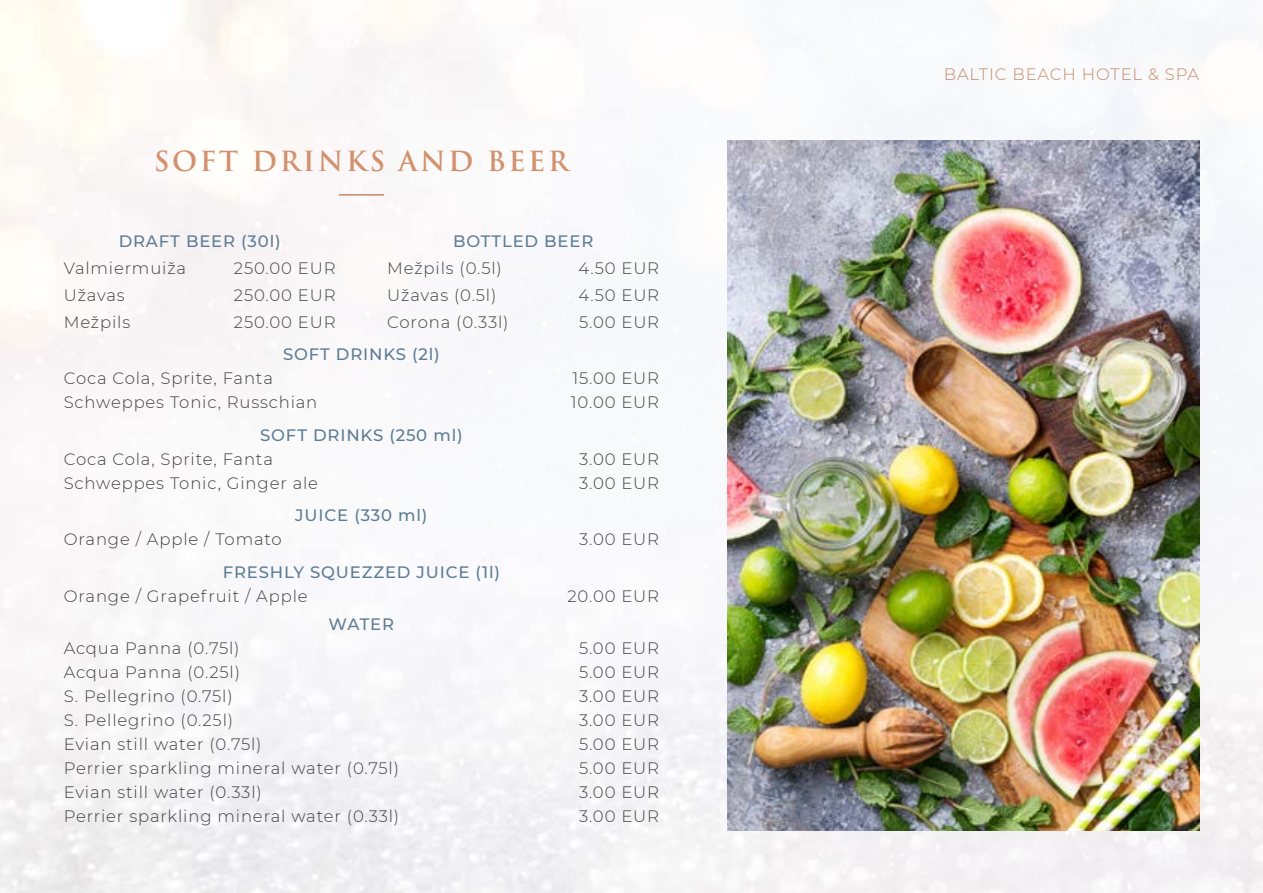
<style>
.page{position:relative;width:1263px;height:893px;background:#fff}
.page>*{position:absolute;margin:0;border:0;box-sizing:border-box;transform-origin:0 0}
.t1{font:600 27px "Trajan Pro 3";letter-spacing:.1em;color:#d2916e}
.t2{font:300 16.5px "Montserrat";letter-spacing:.05em;color:#414042}
.t3{font:500 16.5px "Montserrat";letter-spacing:.05em;color:#5e7d94}
.t4{font:300 16.5px "Montserrat";letter-spacing:.05em;color:#c48a69}
</style>
<div class="page">
<img style="left:0;top:1px;width:1263px;height:892px">
<hr style="left:339px;top:194px;width:45px;height:2px;background:#c48a69">
<img style="left:727px;top:141px;width:473px;height:689px">
<h1 class="t1" style="left:154px;top:141px;width:415px">SOFT DRINKS AND BEER</h1>
<p class="t3" style="left:119px;top:230px;width:163px">DRAFT BEER (30l)</p>
<p class="t2" style="left:64px;top:257px;width:124px">Valmiermuiža</p>
<p class="t2" style="left:234px;top:257px;width:103px">250.00 EUR</p>
<p class="t2" style="left:64px;top:284px;width:62px">Užavas</p>
<p class="t2" style="left:234px;top:284px;width:103px">250.00 EUR</p>
<p class="t2" style="left:64px;top:311px;width:68px">Mežpils</p>
<p class="t2" style="left:234px;top:311px;width:103px">250.00 EUR</p>
<p class="t3" style="left:453px;top:230px;width:142px">BOTTLED BEER</p>
<p class="t2" style="left:387px;top:257px;width:116px">Mežpils (0.5l)</p>
<p class="t2" style="left:579px;top:257px;width:82px">4.50 EUR</p>
<p class="t2" style="left:387px;top:284px;width:111px">Užavas (0.5l)</p>
<p class="t2" style="left:579px;top:284px;width:82px">4.50 EUR</p>
<p class="t2" style="left:387px;top:311px;width:123px">Corona (0.33l)</p>
<p class="t2" style="left:579px;top:311px;width:82px">5.00 EUR</p>
<p class="t3" style="left:283px;top:343px;width:158px">SOFT DRINKS (2l)</p>
<p class="t2" style="left:64px;top:367px;width:211px">Coca Cola, Sprite, Fanta</p>
<p class="t2" style="left:572px;top:367px;width:88px">15.00 EUR</p>
<p class="t2" style="left:64px;top:391px;width:255px">Schweppes Tonic, Russchian</p>
<p class="t2" style="left:571px;top:391px;width:90px">10.00 EUR</p>
<p class="t3" style="left:260px;top:423px;width:204px">SOFT DRINKS (250 ml)</p>
<p class="t2" style="left:64px;top:447px;width:211px">Coca Cola, Sprite, Fanta</p>
<p class="t2" style="left:579px;top:447px;width:82px">3.00 EUR</p>
<p class="t2" style="left:64px;top:471px;width:256px">Schweppes Tonic, Ginger ale</p>
<p class="t2" style="left:579px;top:471px;width:82px">3.00 EUR</p>
<p class="t3" style="left:295px;top:504px;width:134px">JUICE (330 ml)</p>
<p class="t2" style="left:64px;top:528px;width:220px">Orange / Apple / Tomato</p>
<p class="t2" style="left:579px;top:528px;width:82px">3.00 EUR</p>
<p class="t3" style="left:223px;top:560px;width:279px">FRESHLY SQUEZZED JUICE (1l)</p>
<p class="t2" style="left:64px;top:584px;width:245px">Orange / Grapefruit / Apple</p>
<p class="t2" style="left:567px;top:584px;width:93px">20.00 EUR</p>
<p class="t3" style="left:329px;top:612px;width:67px">WATER</p>
<p class="t2" style="left:64px;top:637px;width:177px">Acqua Panna (0.75l)</p>
<p class="t2" style="left:579px;top:637px;width:82px">5.00 EUR</p>
<p class="t2" style="left:64px;top:661px;width:178px">Acqua Panna (0.25l)</p>
<p class="t2" style="left:579px;top:661px;width:82px">5.00 EUR</p>
<p class="t2" style="left:64px;top:685px;width:171px">S. Pellegrino (0.75l)</p>
<p class="t2" style="left:579px;top:685px;width:82px">3.00 EUR</p>
<p class="t2" style="left:64px;top:709px;width:171px">S. Pellegrino (0.25l)</p>
<p class="t2" style="left:579px;top:709px;width:82px">3.00 EUR</p>
<p class="t2" style="left:64px;top:733px;width:199px">Evian still water (0.75l)</p>
<p class="t2" style="left:579px;top:733px;width:82px">5.00 EUR</p>
<p class="t2" style="left:64px;top:757px;width:337px">Perrier sparkling mineral water (0.75l)</p>
<p class="t2" style="left:579px;top:757px;width:82px">5.00 EUR</p>
<p class="t2" style="left:64px;top:781px;width:200px">Evian still water (0.33l)</p>
<p class="t2" style="left:579px;top:781px;width:82px">3.00 EUR</p>
<p class="t2" style="left:64px;top:805px;width:337px">Perrier sparkling mineral water (0.33l)</p>
<p class="t2" style="left:579px;top:805px;width:82px">3.00 EUR</p>
<p class="t4" style="left:944px;top:63px;width:257px">BALTIC BEACH HOTEL &amp; SPA</p>
</div>
